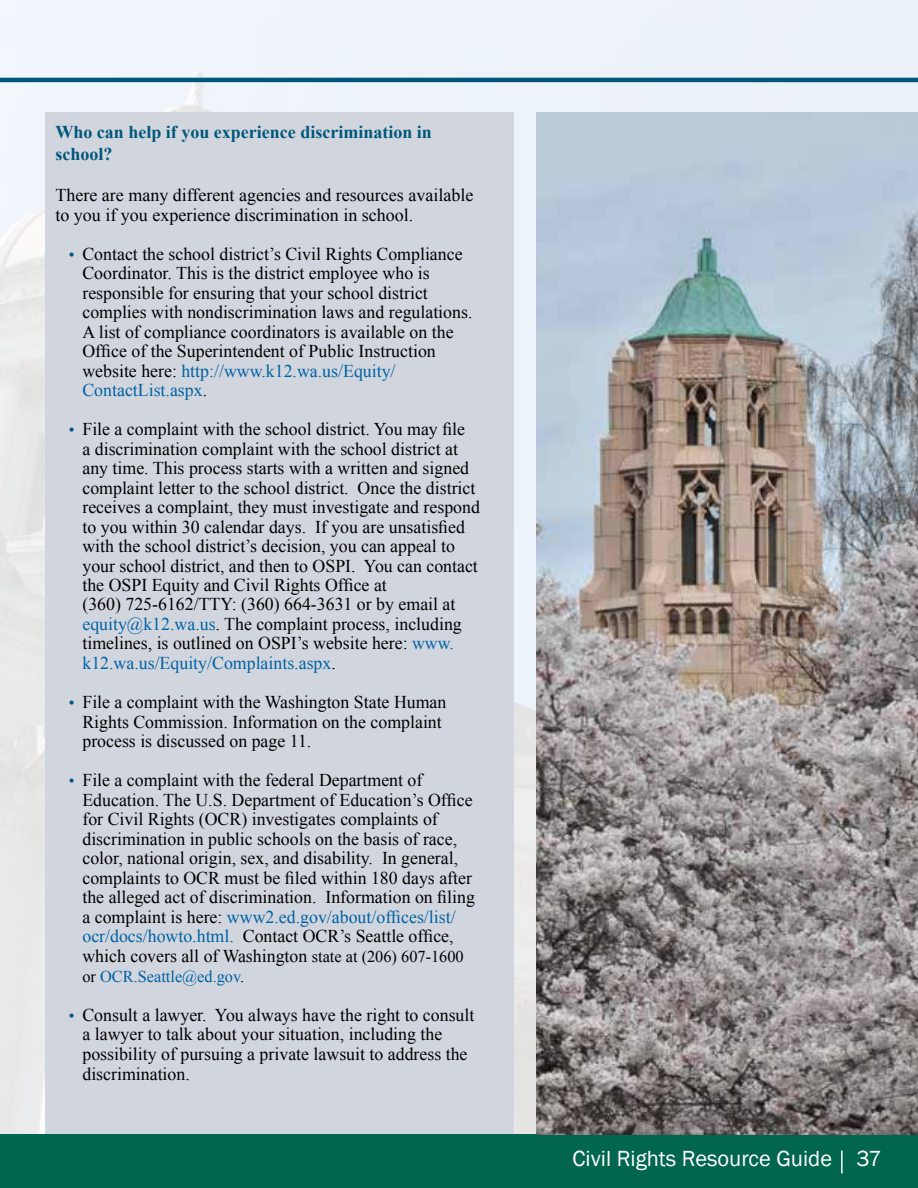
<style>
.page{position:relative;width:918px;height:1188px;background:#fff}
.page>*{position:absolute;margin:0;border:0;box-sizing:border-box;transform-origin:0 0}
.t1{font:22.5px "Franklin Gothic";color:#fff}
.t2{font:18px/19.5px "Times New Roman";color:#000}
.t3{font:700 18px/21.6px "Times New Roman";color:#005779}
.t4{font:16.5px "Times New Roman";color:#0061a2}
.s1{font-size:16.5px;color:#005779}
.s2{color:#0061a2}
.s3{font-size:16.5px}
.s4{color:#000}
</style>
<div class="page">
<img style="left:0;top:0;width:918px;height:1134px">
<hr style="left:0;top:78px;width:918px;height:4px;background:#005779">
<div style="left:46px;top:112px;width:468px;height:1022px;background:#d1d5de"></div>
<div style="left:0;top:1134px;width:918px;height:54px;background:#00674e"></div>
<hr style="left:841px;top:1151px;width:2px;height:23px;background:#fff">
<img style="left:536px;top:112px;width:382px;height:1022px">
<p class="t3" style="left:55px;top:121px;width:378px">Who can help if you experience discrimination in school?</p>
<p class="t2" style="left:55px;top:185px;width:419px">There are many different agencies and resources available to you if you experience discrimination in school.</p>
<p class="t2" style="left:82px;top:243px;width:392px;text-indent:-14px"><span class="s1">•</span> Contact the school district’s Civil Rights Compliance Coordinator. This is the district employee who is responsible for ensuring that your school district complies with nondiscrimination laws and regulations.<br>A list of compliance coordinators is available on the Office of the Superintendent of Public Instruction website here: <span class="s2">http://www.k12.wa.us/Equity/ ContactList.aspx</span>.</p>
<p class="t2" style="left:82px;top:419px;width:399px;text-indent:-14px"><span class="s1">•</span> File a complaint with the school district. You may file<br>a discrimination complaint with the school district at any time. This process starts with a written and signed complaint letter to the school district. Once the district receives a complaint, they must investigate and respond to you within 30 calendar days. If you are unsatisfied with the school district’s decision, you can appeal to your school district, and then to OSPI. You can contact the OSPI Equity and Civil Rights Office at<br>(360) 725-6162/TTY: (360) 664-3631 or by email at <span class="s2">equity@k12.wa.us</span>. The complaint process, including timelines, is outlined on OSPI’s website here: <span class="s2">www. k12.wa.us/Equity/Complaints.aspx</span>.</p>
<p class="t2" style="left:82px;top:692px;width:366px;text-indent:-14px"><span class="s1">•</span> File a complaint with the Washington State Human<br>Rights Commission. Information on the complaint process is discussed on page 11.</p>
<p class="t2" style="left:82px;top:770px;width:394px;text-indent:-14px"><span class="s1">•</span> File a complaint with the federal Department of Education. The U.S. Department of Education’s Office for Civil Rights (OCR) investigates complaints of discrimination in public schools on the basis of race, color, national origin, sex, and disability. In general, complaints to OCR must be filed within 180 days after the alleged act of discrimination. Information on filing a complaint is here: <span class="s2">www2.ed.gov/about/offices/list/ ocr/docs/howto.html.</span> Contact OCR’s Seattle office, which covers all of Washington <span class="s3">state at (206) 607-1600</span></p>
<p class="t4" style="left:82px;top:965px;width:163px"><span class="s4">or</span> OCR.Seattle@ed.gov<span class="s4">.</span></p>
<p class="t2" style="left:82px;top:1005px;width:394px;text-indent:-14px"><span class="s1">•</span> Consult a lawyer. You always have the right to consult a lawyer to talk about your situation, including the possibility of pursuing a private lawsuit to address the discrimination.</p>
<p class="t1" style="left:573px;top:1145px;width:311px">Civil Rights Resource Guide 37</p>
</div>
